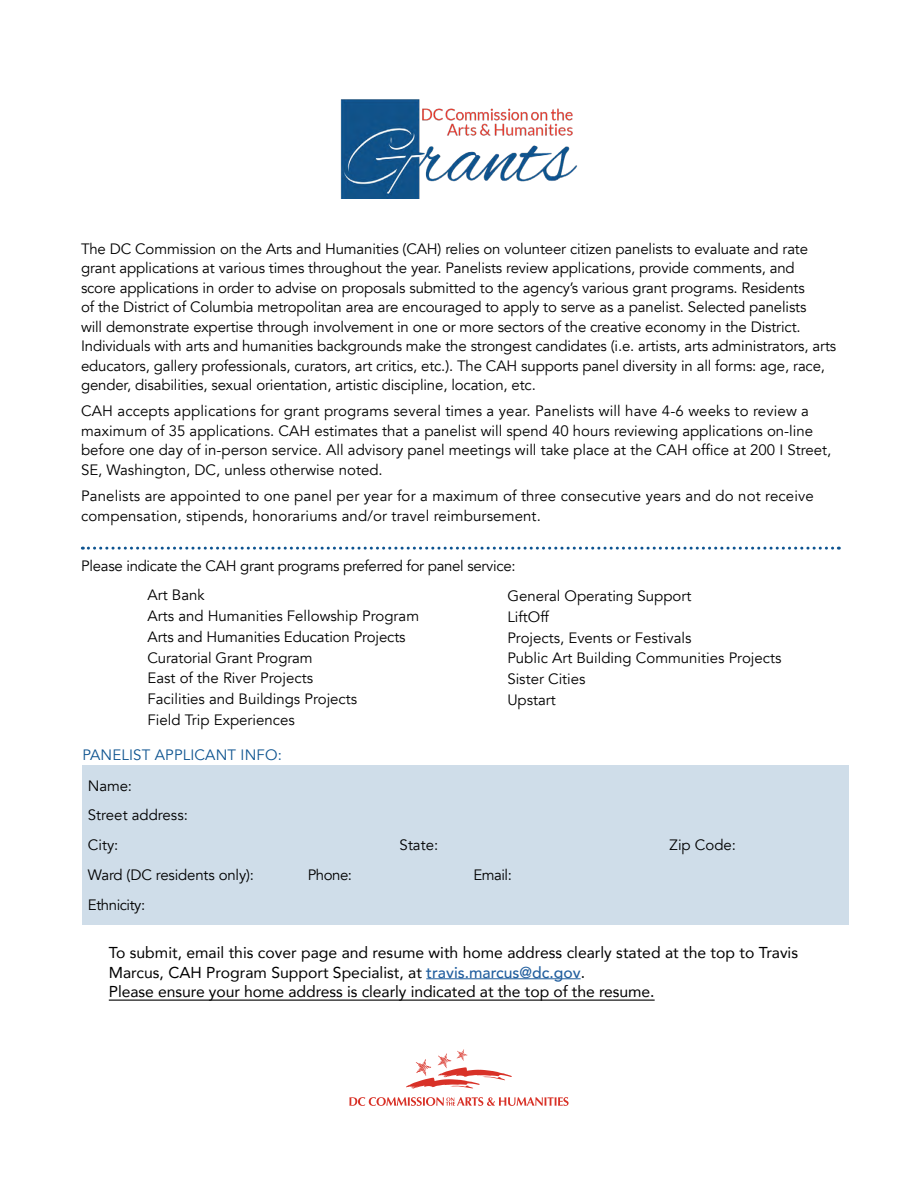
<style>
.page{position:relative;width:918px;height:1188px;background:#fff}
.page>*{position:absolute;margin:0;border:0;box-sizing:border-box;transform-origin:0 0}
.t1{font:15.75px/19.5px "Avenir";color:#000}
.grants_style{font:15px/19.5px "Avenir";letter-spacing:-.01em;color:#000}
.grants_style-2{font:15px/19.5px "Avenir";letter-spacing:.01em;color:#000}
.t2{font:15px "Avenir";letter-spacing:.01em;color:#0e5490}
.grants_style-3{font:15px "Avenir";letter-spacing:-.03em;color:#000}
.s1{font-weight:500;color:#215e9e}
</style>
<div class="page">
<img style="left:340px;top:99px;width:237px;height:100px">
<svg style="left:82px;top:547px;width:757px;height:3px"></svg>
<div style="left:83px;top:765px;width:766px;height:159px;background:#cfdde9"></div>
<hr style="left:426px;top:978px;width:155px;height:1px;background:#215e9e">
<hr style="left:109px;top:1000px;width:546px;height:1px;background:#000">
<svg style="left:406px;top:1049px;width:106px;height:40px"></svg>
<svg style="left:349px;top:1097px;width:220px;height:9px"></svg>
<p class="grants_style" style="left:81px;top:239px;width:757px">The DC Commission on the Arts and Humanities (CAH) relies on volunteer citizen panelists to evaluate and rate grant applications at various times throughout the year. Panelists review applications, provide comments, and<br>score applications in order to advise on proposals submitted to the agency’s various grant programs. Residents<br>of the District of Columbia metropolitan area are encouraged to apply to serve as a panelist. Selected panelists<br>will demonstrate expertise through involvement in one or more sectors of the creative economy in the District.<br>Individuals with arts and humanities backgrounds make the strongest candidates (i.e. artists, arts administrators, arts educators, gallery professionals, curators, art critics, etc.). The CAH supports panel diversity in all forms: age, race, gender, disabilities, sexual orientation, artistic discipline, location, etc.</p>
<p class="grants_style" style="left:81px;top:402px;width:752px">CAH accepts applications for grant programs several times a year. Panelists will have 4-6 weeks to review a maximum of 35 applications. CAH estimates that a panelist will spend 40 hours reviewing applications on-line before one day of in-person service. All advisory panel meetings will take place at the CAH office at 200 I Street, SE, Washington, DC, unless otherwise noted.</p>
<p class="grants_style-2" style="left:81px;top:486px;width:734px">Panelists are appointed to one panel per year for a maximum of three consecutive years and do not receive compensation, stipends, honorariums and/or travel reimbursement.</p>
<p class="grants_style" style="left:81px;top:557px;width:436px">Please indicate the CAH grant programs preferred for panel service:</p>
<p class="grants_style" style="left:148px;top:586px;width:59px">Art Bank</p>
<p class="grants_style" style="left:148px;top:607px;width:273px">Arts and Humanities Fellowship Program</p>
<p class="grants_style" style="left:148px;top:627px;width:260px">Arts and Humanities Education Projects</p>
<p class="grants_style" style="left:148px;top:648px;width:167px">Curatorial Grant Program</p>
<p class="grants_style" style="left:148px;top:669px;width:167px">East of the River Projects</p>
<p class="grants_style" style="left:148px;top:689px;width:211px">Facilities and Buildings Projects</p>
<p class="grants_style" style="left:148px;top:710px;width:149px">Field Trip Experiences</p>
<p class="grants_style" style="left:507px;top:587px;width:186px">General Operating Support</p>
<p class="grants_style" style="left:507px;top:607px;width:43px">LiftOff</p>
<p class="grants_style" style="left:507px;top:628px;width:186px">Projects, Events or Festivals</p>
<p class="grants_style" style="left:507px;top:649px;width:276px">Public Art Building Communities Projects</p>
<p class="grants_style" style="left:507px;top:669px;width:80px">Sister Cities</p>
<p class="grants_style" style="left:507px;top:690px;width:50px">Upstart</p>
<p class="t2" style="left:83px;top:746px;width:201px">PANELIST APPLICANT INFO:</p>
<p class="grants_style" style="left:88px;top:776px;width:46px">Name:</p>
<p class="grants_style" style="left:88px;top:805px;width:101px">Street address:</p>
<p class="grants_style" style="left:88px;top:835px;width:32px">City:</p>
<p class="grants_style" style="left:400px;top:835px;width:40px">State:</p>
<p class="grants_style" style="left:670px;top:835px;width:68px">Zip Code:</p>
<p class="grants_style" style="left:88px;top:865px;width:168px">Ward (DC residents only):</p>
<p class="grants_style" style="left:308px;top:865px;width:46px">Phone:</p>
<p class="grants_style" style="left:473px;top:865px;width:40px">Email:</p>
<p class="grants_style-3" style="left:88px;top:895px;width:59px">Ethnicity:</p>
<p class="t1" style="left:109px;top:942px;width:691px">To submit, email this cover page and resume with home address clearly stated at the top to Travis<br>Marcus, CAH Program Support Specialist, at <span class="s1">travis.marcus@dc.gov</span>.</p>
<p class="t1" style="left:109px;top:981px;width:547px">Please ensure your home address is clearly indicated at the top of the resume.</p>
</div>
